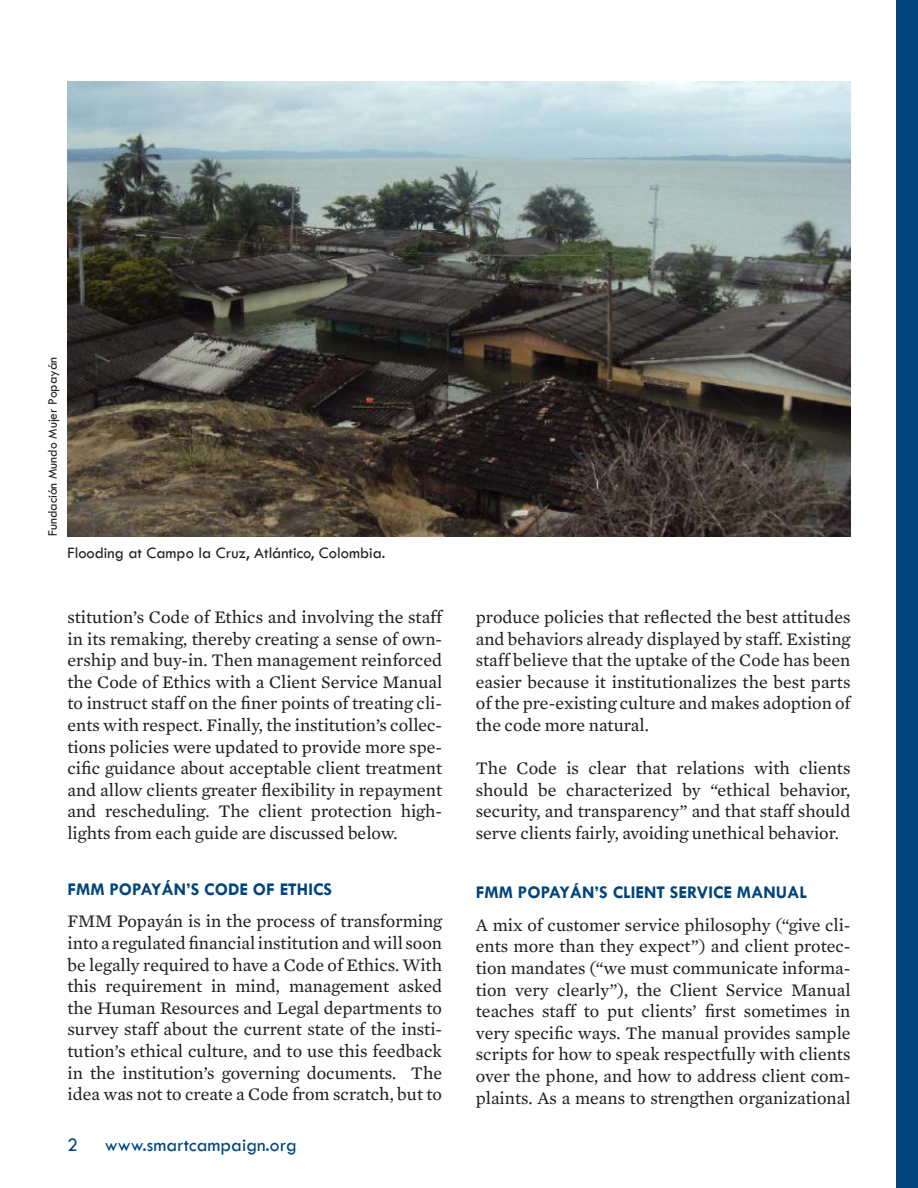
<style>
.page{position:relative;width:918px;height:1188px;background:#fff}
.page>*{position:absolute;margin:0;border:0;box-sizing:border-box;transform-origin:0 0}
.by{font:19.5px "Tw Cen";color:#00447b}
.bodytext{font:18px/21.6px "Mercury Text G2";color:#231f20;text-align:justify}
.subheaders{font:700 18px "Tw Cen";color:#00447b}
.white_sanserif{font:16.5px "Tw Cen";color:#231f20}
.white_sanserif-2{font:13.5px "Tw Cen";color:#231f20}
</style>
<div class="page">
<div style="left:896px;top:0;width:22px;height:1188px;background:#00447b"></div>
<img style="left:67px;top:81px;width:783px;height:455px">
<p class="white_sanserif-2" style="left:44px;top:536px;width:181px;rotate:-90deg">Fundación Mundo Mujer Popayán</p>
<p class="white_sanserif" style="left:68px;top:543px;width:320px">Flooding at Campo la Cruz, Atlántico, Colombia.</p>
<p class="bodytext" style="left:68px;top:606px;width:376px">stitution’s Code of Ethics and involving the staff in its remaking, thereby creating a sense of own&shy;ership and buy-in. Then management reinforced the Code of Ethics with a Client Service Manual to instruct staff on the finer points of treating cli&shy;ents with respect. Finally, the institution’s collec&shy;tions policies were updated to provide more spe&shy;cific guidance about acceptable client treatment and allow clients greater flexibility in repayment and rescheduling. The client protection high&shy;lights from each guide are discussed below.</p>
<p class="subheaders" style="left:68px;top:878px;width:266px">FMM POPAYÁN’S CODE OF ETHICS</p>
<p class="bodytext" style="left:68px;top:911px;width:376px">FMM Popayán is in the process of transforming into a regulated financial institution and will soon be legally required to have a Code of Ethics. With this requirement in mind, management asked the Human Resources and Legal departments to survey staff about the current state of the insti&shy;tution’s ethical culture, and to use this feedback in the institution’s governing documents. The idea was not to create a Code from scratch, but to</p>
<p class="by" style="left:67px;top:1134px;width:12px">2</p>
<p class="by" style="left:105px;top:1134px;width:194px">www.smartcampaign.org</p>
<p class="bodytext" style="left:476px;top:606px;width:376px">produce policies that reflected the best attitudes and behaviors already displayed by staff. Existing staff believe that the uptake of the Code has been easier because it institutionalizes the best parts of the pre-existing culture and makes adoption of the code more natural.</p>
<p class="bodytext" style="left:476px;top:758px;width:376px">The Code is clear that relations with clients should be characterized by “ethical behavior, security, and transparency” and that staff should serve clients fairly, avoiding unethical behavior.</p>
<p class="subheaders" style="left:476px;top:882px;width:333px">FMM POPAYÁN’S CLIENT SERVICE MANUAL</p>
<p class="bodytext" style="left:476px;top:914px;width:376px">A mix of customer service philosophy (“give cli&shy;ents more than they expect”) and client protec&shy;tion mandates (“we must communicate informa&shy;tion very clearly”), the Client Service Manual teaches staff to put clients’ first sometimes in very specific ways. The manual provides sample scripts for how to speak respectfully with clients over the phone, and how to address client com&shy;plaints. As a means to strengthen organizational</p>
</div>
